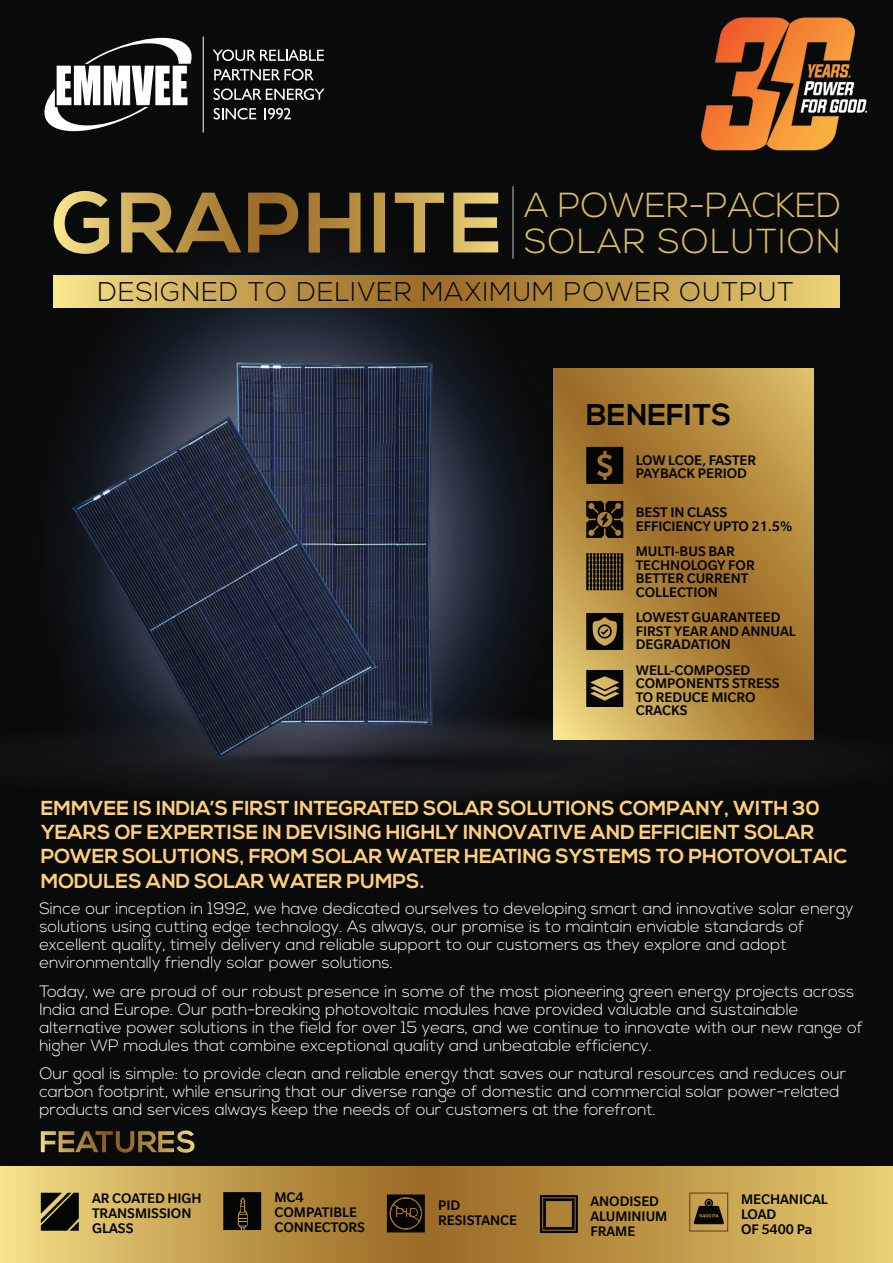
<style>
.page{position:relative;width:893px;height:1263px;background:#fff}
.page>*{position:absolute;margin:0;border:0;box-sizing:border-box;transform-origin:0 0}
.t1{font:300 34.65px/36px "Nexa";letter-spacing:.04em;color:#dcbd65}
.t2{font:700 30px "Nexa";color:#050504}
.t3{font:300 27px "Nexa";letter-spacing:.04em;color:#060705}
.t4{font:700 20.25px/24.3px "Nexa";color:#fece7b}
.t5{font:300 16.5px/18px "Nexa";color:#fff}
.t6{font:500 15px/13.5px "Slate";color:#050504}
.t7{font:500 15px/15px "Slate";color:#050604}
</style>
<div class="page">
<img style="left:0;top:0;width:893px;height:1167px">
<svg style="left:0;top:1167px;width:893px;height:96px;background:#c29d4e"></svg>
<svg style="left:41px;top:1193px;width:38px;height:38px"></svg>
<svg style="left:540px;top:1195px;width:38px;height:38px"></svg>
<svg style="left:689px;top:1193px;width:39px;height:38px"></svg>
<svg style="left:223px;top:1192px;width:38px;height:38px"></svg>
<svg style="left:387px;top:1194px;width:38px;height:38px"></svg>
<svg style="left:41px;top:1130px;width:153px;height:23px;background:#544526"></svg>
<img style="left:671px;top:0;width:222px;height:197px">
<svg style="left:42px;top:38px;width:150px;height:93px"></svg>
<svg style="left:213px;top:50px;width:111px;height:11px"></svg>
<svg style="left:214px;top:69px;width:100px;height:11px"></svg>
<svg style="left:214px;top:88px;width:111px;height:12px"></svg>
<svg style="left:214px;top:108px;width:42px;height:11px"></svg>
<svg style="left:264px;top:108px;width:27px;height:11px"></svg>
<hr style="left:203px;top:37px;width:1px;height:95px;background:#fff">
<hr style="left:513px;top:186px;width:1px;height:73px;background:#fff">
<svg style="left:553px;top:368px;width:260px;height:371px;background:#b3893e"></svg>
<svg style="left:586px;top:501px;width:37px;height:37px"></svg>
<svg style="left:586px;top:613px;width:37px;height:37px"></svg>
<svg style="left:586px;top:447px;width:37px;height:37px"></svg>
<svg style="left:586px;top:553px;width:37px;height:37px"></svg>
<svg style="left:586px;top:670px;width:37px;height:37px"></svg>
<svg style="left:54px;top:275px;width:785px;height:33px;background:#c39e4f"></svg>
<svg style="left:54px;top:191px;width:444px;height:63px;background:#584a28"></svg>
<h1 class="t1" style="left:524px;top:188px;width:318px">A POWER-PACKED<br>SOLAR SOLUTION</h1>
<h3 class="t3" style="left:98px;top:276px;width:698px">DESIGNED TO DELIVER MAXIMUM POWER OUTPUT</h3>
<h2 class="t2" style="left:586px;top:397px;width:146px">BENEFITS</h2>
<p class="t6" style="left:636px;top:453px;width:122px">LOW LCOE, FASTER<br>PAYBACK PERIOD</p>
<p class="t6" style="left:636px;top:505px;width:158px">BEST IN CLASS<br>EFFICIENCY UPTO 21.5%</p>
<p class="t6" style="left:636px;top:544px;width:121px">MULTI-BUS BAR<br>TECHNOLOGY FOR<br>BETTER CURRENT<br>COLLECTION</p>
<p class="t6" style="left:636px;top:610px;width:162px">LOWEST GUARANTEED<br>FIRST YEAR AND ANNUAL<br>DEGRADATION</p>
<p class="t6" style="left:636px;top:663px;width:145px">WELL-COMPOSED<br>COMPONENTS STRESS<br>TO REDUCE MICRO<br>CRACKS</p>
<p class="t4" style="left:41px;top:796px;width:807px">EMMVEE IS INDIA’S FIRST INTEGRATED SOLAR SOLUTIONS COMPANY, WITH 30<br>YEARS OF EXPERTISE IN DEVISING HIGHLY INNOVATIVE AND EFFICIENT SOLAR POWER SOLUTIONS, FROM SOLAR WATER HEATING SYSTEMS TO PHOTOVOLTAIC MODULES AND SOLAR WATER PUMPS.</p>
<p class="t5" style="left:39px;top:900px;width:816px">Since our inception in 1992, we have dedicated ourselves to developing smart and innovative solar energy solutions using cutting edge technology. As always, our promise is to maintain enviable standards of excellent quality, timely delivery and reliable support to our customers as they explore and adopt environmentally friendly solar power solutions.</p>
<p class="t5" style="left:39px;top:983px;width:825px">Today, we are proud of our robust presence in some of the most pioneering green energy projects across India and Europe. Our path-breaking photovoltaic modules have provided valuable and sustainable alternative power solutions in the field for over 15 years, and we continue to innovate with our new range of higher WP modules that combine exceptional quality and unbeatable efficiency.</p>
<p class="t5" style="left:39px;top:1065px;width:808px">Our goal is simple: to provide clean and reliable energy that saves our natural resources and reduces our carbon footprint, while ensuring that our diverse range of domestic and commercial solar power-related products and services always keep the needs of our customers at the forefront.</p>
<p class="t7" style="left:275px;top:1189px;width:92px">MC4<br>COMPATIBLE<br>CONNECTORS</p>
<p class="t7" style="left:438px;top:1197px;width:80px">PID<br>RESISTANCE</p>
<p class="t7" style="left:92px;top:1191px;width:111px">AR COATED HIGH<br>TRANSMISSION<br>GLASS</p>
<p class="t7" style="left:590px;top:1193px;width:79px">ANODISED<br>ALUMINIUM<br>FRAME</p>
<p class="t7" style="left:741px;top:1192px;width:88px">MECHANICAL<br>LOAD<br>OF 5400 Pa</p>
</div>
